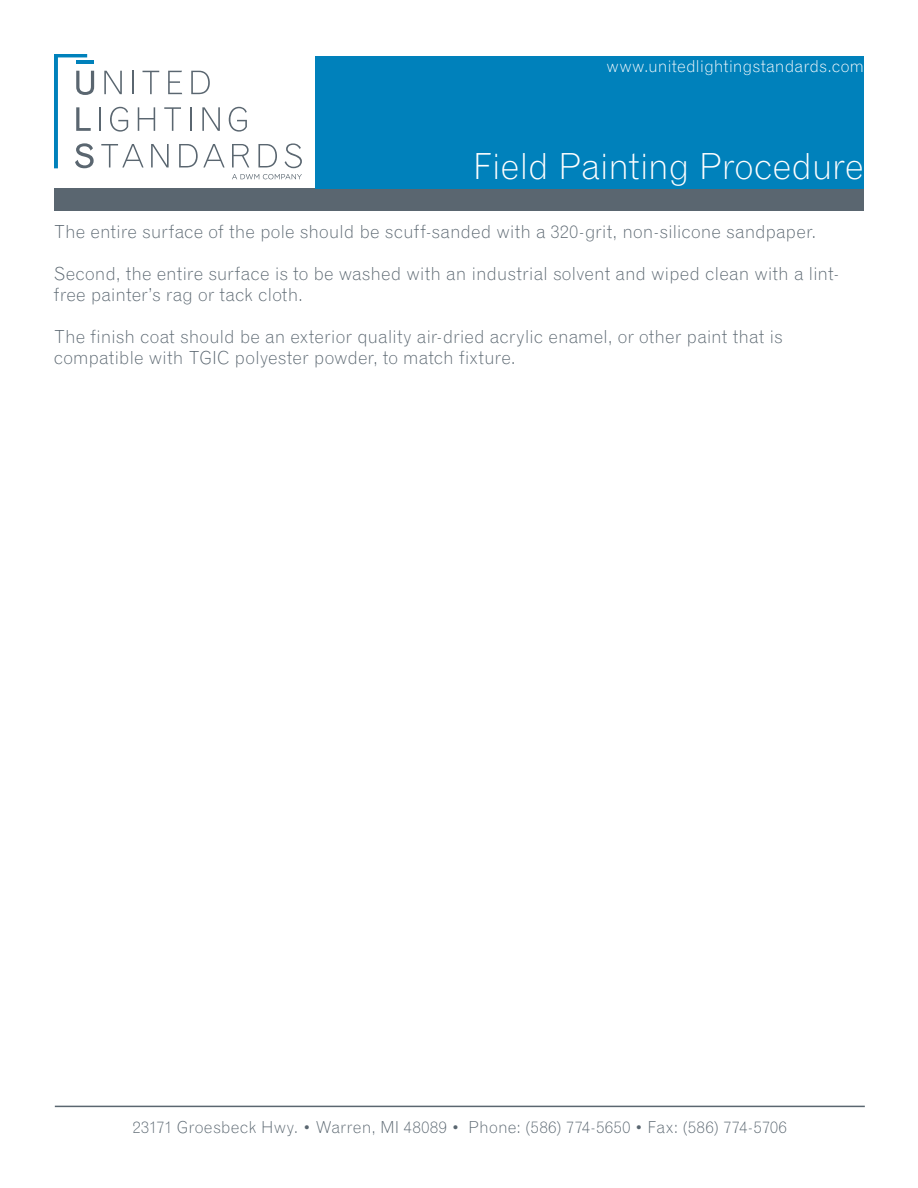
<style>
.page{position:relative;width:918px;height:1188px;background:#fff}
.page>*{position:absolute;margin:0;border:0;box-sizing:border-box;transform-origin:0 0}
.t1{font:300 36px "Grotesque MT Std";letter-spacing:-.025em;color:#fff}
.t2{font:300 18px/21px "Grotesque MT Std";color:#5a6670}
.t3{font:300 16.5px "Grotesque MT Std";letter-spacing:.01em;color:#5a6670}
.t4{font:300 16.5px "Grotesque MT Std";letter-spacing:-.005em;color:#fff}
</style>
<div class="page">
<svg style="left:104px;top:71px;width:18px;height:23px"></svg>
<hr style="left:132px;top:71px;width:2px;height:23px;background:#5a6670">
<svg style="left:143px;top:71px;width:16px;height:23px"></svg>
<svg style="left:168px;top:71px;width:14px;height:23px"></svg>
<svg style="left:191px;top:71px;width:19px;height:23px"></svg>
<hr style="left:99px;top:107px;width:2px;height:24px;background:#5a6670">
<svg style="left:110px;top:107px;width:18px;height:25px"></svg>
<svg style="left:138px;top:107px;width:17px;height:24px"></svg>
<svg style="left:164px;top:107px;width:17px;height:24px"></svg>
<hr style="left:190px;top:107px;width:2px;height:24px;background:#5a6670">
<svg style="left:202px;top:107px;width:18px;height:24px"></svg>
<svg style="left:229px;top:107px;width:18px;height:25px"></svg>
<svg style="left:101px;top:144px;width:43px;height:23px"></svg>
<svg style="left:151px;top:144px;width:18px;height:23px"></svg>
<svg style="left:179px;top:144px;width:46px;height:23px"></svg>
<svg style="left:232px;top:144px;width:17px;height:23px"></svg>
<svg style="left:258px;top:144px;width:19px;height:23px"></svg>
<svg style="left:285px;top:143px;width:17px;height:25px"></svg>
<svg style="left:54px;top:54px;width:40px;height:114px"></svg>
<hr style="left:76px;top:60px;width:18px;height:4px;background:#0081bb">
<svg style="left:232px;top:174px;width:70px;height:5px"></svg>
<div style="left:54px;top:188px;width:810px;height:23px;background:#5a6670"></div>
<div style="left:315px;top:56px;width:549px;height:133px;background:#0081bb"></div>
<hr style="left:55px;top:1106px;width:810px;height:1px;background:#5a6670">
<p class="t4" style="left:606px;top:56px;width:259px">www.unitedlightingstandards.com</p>
<h1 class="t1" style="left:473px;top:145px;width:392px">Field Painting Procedure</h1>
<p class="t2" style="left:54px;top:222px;width:764px">The entire surface of the pole should be scuff-sanded with a 320-grit, non-silicone sandpaper.</p>
<p class="t2" style="left:54px;top:264px;width:787px">Second, the entire surface is to be washed with an industrial solvent and wiped clean with a lint&shy;free painter’s rag or tack cloth.</p>
<p class="t2" style="left:54px;top:327px;width:730px">The finish coat should be an exterior quality air-dried acrylic enamel, or other paint that is compatible with TGIC polyester powder, to match fixture.</p>
<p class="t3" style="left:133px;top:1117px;width:656px">23171 Groesbeck Hwy. • Warren, MI 48089 • Phone: (586) 774-5650 • Fax: (586) 774-5706</p>
</div>
